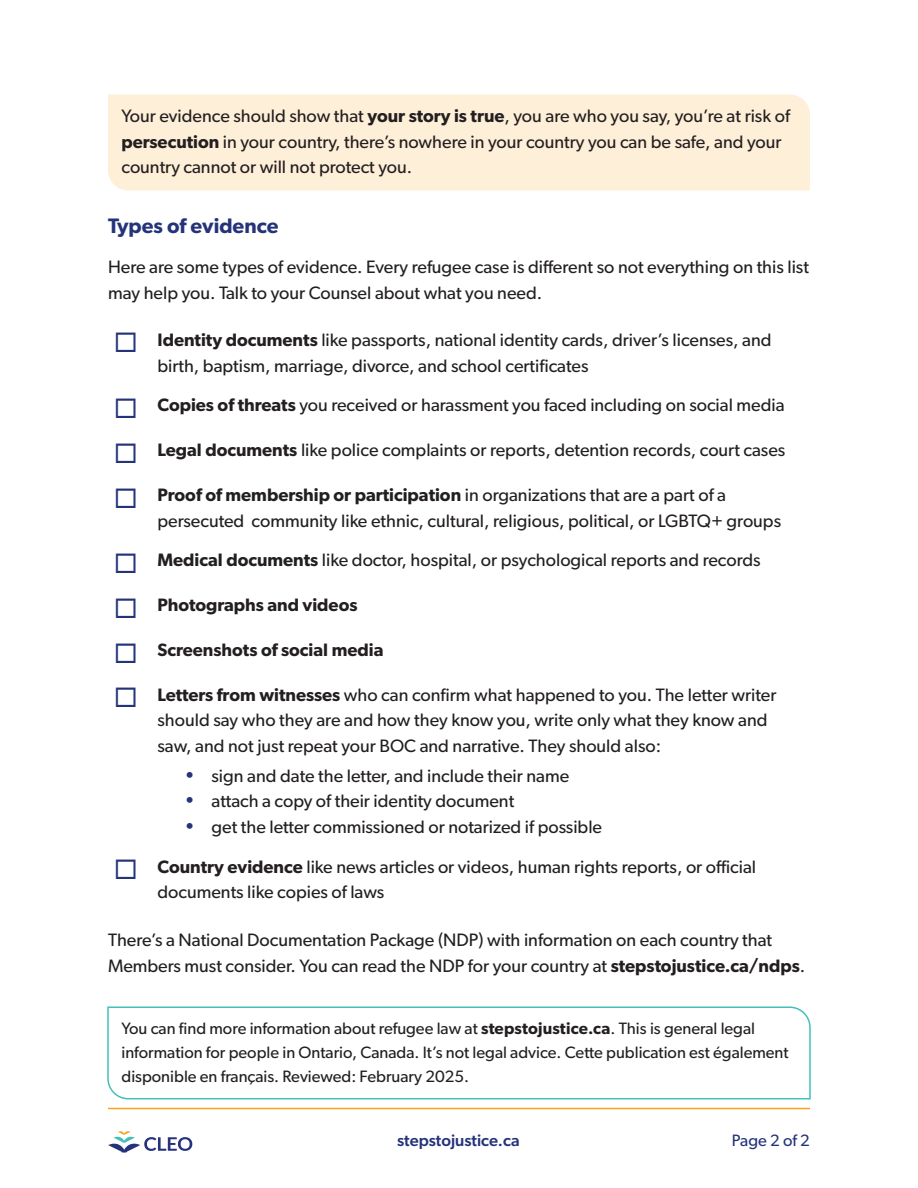
<style>
.page{position:relative;width:918px;height:1188px;background:#fff}
.page>*{position:absolute;margin:0;border:0;box-sizing:border-box;transform-origin:0 0}
.Heading_1{font:600 21px "Gibson";color:#24337a}
.Body_Text{font:18px/25.5px "Gibson";color:#231f20}
.Body_text_before_bullets{font:18px/25.5px "Gibson";color:#231f20}
.Box_-_orange_background{font:18px/25.5px "Gibson";color:#231f20}
.Body_Text-2{font:600 18px "Gibson";color:#231f20}
.Box_-_teal_border_-_last_page{font:16.5px/24px "Gibson";color:#231f20}
.t1{font:500 16.5px "Gibson";color:#24337a}
.t2{font:16.5px "Gibson";color:#24337a}
.s1{font-weight:600}
.s2{font-size:19.5px;color:#24337a}
</style>
<div class="page">
<hr style="left:108px;top:1108px;width:702px;height:1px;background:#f9a21c">
<svg style="left:108px;top:1131px;width:84px;height:22px"></svg>
<div style="left:108px;top:94px;width:702px;height:96px;background:#feefd8"></div>
<svg style="left:107px;top:1006px;width:704px;height:94px"></svg>
<p class="Box_-_orange_background" style="left:122px;top:103px;width:670px">Your evidence should show that <span class="s1">your story is true</span>, you are who you say, you’re at risk of <span class="s1">persecution</span> in your country, there’s nowhere in your country you can be safe, and your country cannot or will not protect you.</p>
<p class="Heading_1" style="left:108px;top:213px;width:172px">Types of evidence</p>
<p class="Body_Text" style="left:108px;top:254px;width:702px">Here are some types of evidence. Every refugee case is different so not everything on this list may help you. Talk to your Counsel about what you need.</p>
<p class="Body_Text" style="left:158px;top:327px;width:616px"><span class="s1">Identity documents</span> like passports, national identity cards, driver’s licenses, and birth, baptism, marriage, divorce, and school certificates</p>
<p class="Body_Text" style="left:158px;top:392px;width:629px"><span class="s1">Copies of threats</span> you received or harassment you faced including on social media</p>
<p class="Body_Text" style="left:158px;top:437px;width:629px"><span class="s1">Legal documents</span> like police complaints or reports, detention records, court cases</p>
<p class="Body_Text" style="left:158px;top:482px;width:625px"><span class="s1">Proof of membership or participation</span> in organizations that are a part of a persecuted community like ethnic, cultural, religious, political, or LGBTQ+ groups</p>
<p class="Body_Text" style="left:158px;top:547px;width:605px"><span class="s1">Medical documents</span> like doctor, hospital, or psychological reports and records</p>
<p class="Body_Text-2" style="left:158px;top:594px;width:202px">Photographs and videos</p>
<p class="Body_Text-2" style="left:158px;top:639px;width:227px">Screenshots of social media</p>
<p class="Body_text_before_bullets" style="left:158px;top:682px;width:620px"><span class="s1">Letters from witnesses</span> who can confirm what happened to you. The letter writer should say who they are and how they know you, write only what they know and saw, and not just repeat your BOC and narrative. They should also:</p>
<p class="Body_text_before_bullets" style="left:184px;top:763px;width:386px"><span class="s2">•</span> sign and date the letter, and include their name</p>
<p class="Body_text_before_bullets" style="left:184px;top:788px;width:331px"><span class="s2">•</span> attach a copy of their identity document</p>
<p class="Body_text_before_bullets" style="left:184px;top:814px;width:419px"><span class="s2">•</span> get the letter commissioned or notarized if possible</p>
<p class="Body_Text" style="left:158px;top:854px;width:600px"><span class="s1">Country evidence</span> like news articles or videos, human rights reports, or official documents like copies of laws</p>
<p class="Body_Text" style="left:108px;top:927px;width:699px">There’s a National Documentation Package (NDP) with information on each country that<br>Members must consider. You can read the NDP for your country at <span class="s1">stepstojustice.ca/ndps</span>.</p>
<p class="Box_-_teal_border_-_last_page" style="left:122px;top:1016px;width:669px">You can find more information about refugee law at <span class="s1">stepstojustice.ca</span>. This is general legal information for people in Ontario, Canada. It’s not legal advice. Cette publication est également disponible en français. Reviewed: February 2025.</p>
<p class="t1" style="left:397px;top:1130px;width:124px">stepstojustice.ca</p>
<p class="t2" style="left:732px;top:1131px;width:80px">Page 2 of 2</p>
</div>
